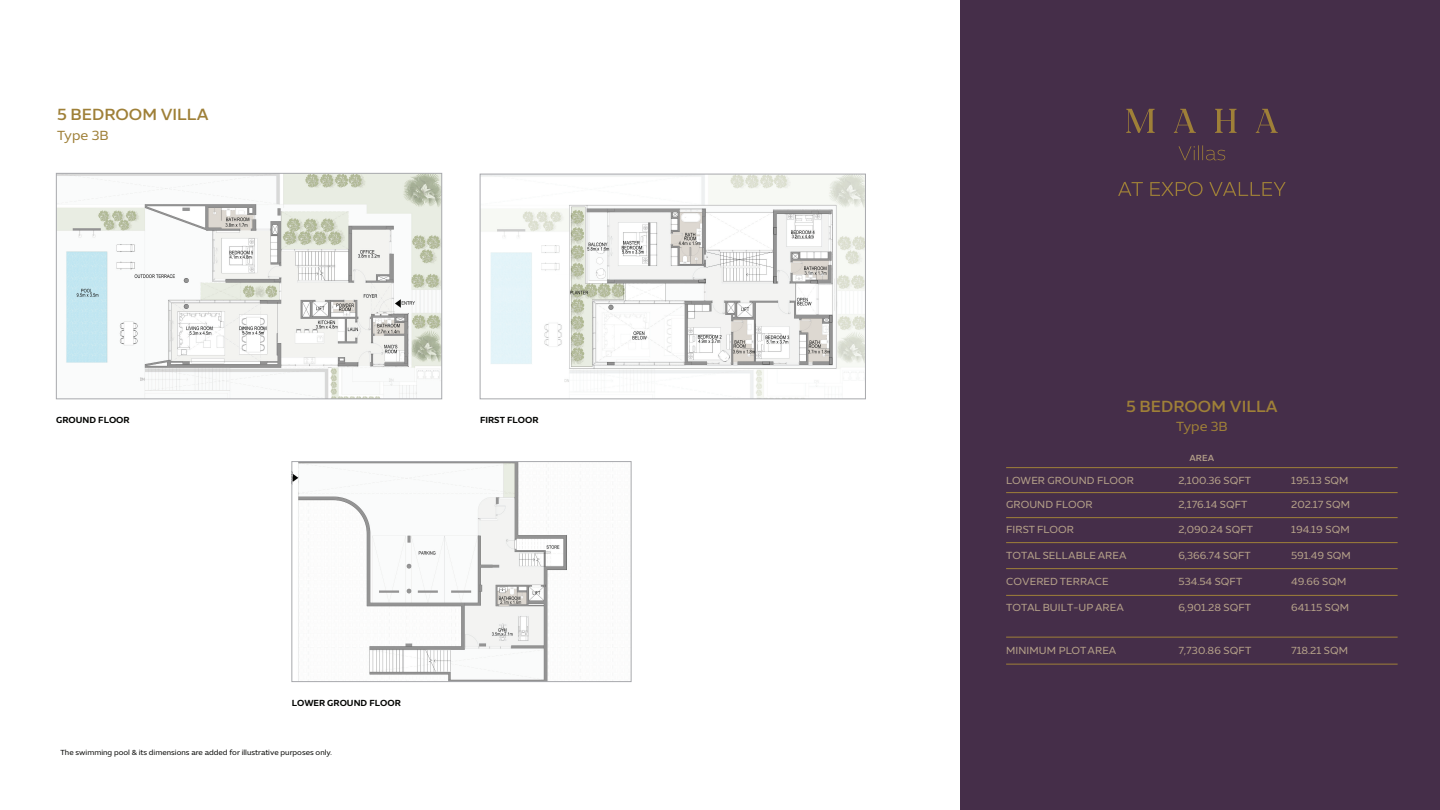
<style>
.page{position:relative;width:1440px;height:810px;background:#fff}
.page>*{position:absolute;margin:0;border:0;box-sizing:border-box;transform-origin:0 0}
.t1{font:500 16.5px "Expo Sans Std";color:#9f8038}
.t2{font:13.5px "Expo Sans Std";letter-spacing:-.005em;color:#9f8038}
.t3{font:10.5px "Expo Sans Std";letter-spacing:.01em;color:#b5a189}
.t4{font:600 9px "Expo Arabic";color:#040503}
.t5{font:500 9px "Expo Sans Std";color:#b5a189}
.t6{font:7.5px "Expo Sans Std";color:#040503}
</style>
<div class="page">
<div style="left:960px;top:0;width:480px;height:810px;background:#452e49"></div>
<svg style="left:1118px;top:182px;width:25px;height:14px"></svg>
<svg style="left:1150px;top:182px;width:53px;height:14px"></svg>
<svg style="left:1209px;top:182px;width:77px;height:14px"></svg>
<svg style="left:1179px;top:145px;width:46px;height:15px"></svg>
<svg style="left:1126px;top:109px;width:29px;height:24px"></svg>
<svg style="left:1174px;top:109px;width:22px;height:24px"></svg>
<svg style="left:1215px;top:109px;width:22px;height:24px"></svg>
<svg style="left:1255px;top:109px;width:23px;height:24px"></svg>
<img style="left:58px;top:175px;width:382px;height:222px">
<div style="left:56px;top:173px;width:386px;height:226px;border:1px solid #a8a9ad"></div>
<img style="left:482px;top:176px;width:382px;height:221px">
<div style="left:480px;top:174px;width:386px;height:225px;border:1px solid #a8a9ad"></div>
<img style="left:294px;top:463px;width:273px;height:217px">
<div style="left:292px;top:461px;width:339px;height:221px;border:1px solid #a8a9ad"></div>
<hr style="left:1006px;top:492px;width:392px;height:1px;background:#9f8038">
<hr style="left:1006px;top:467px;width:392px;height:1px;background:#9f8038">
<hr style="left:1006px;top:517px;width:392px;height:1px;background:#9f8038">
<hr style="left:1006px;top:542px;width:392px;height:1px;background:#9f8038">
<hr style="left:1006px;top:595px;width:392px;height:1px;background:#9f8038">
<hr style="left:1006px;top:568px;width:392px;height:1px;background:#9f8038">
<hr style="left:1006px;top:664px;width:392px;height:1px;background:#9f8038">
<hr style="left:1006px;top:637px;width:392px;height:1px;background:#9f8038">
<h1 class="t1" style="left:57px;top:105px;width:153px">5 BEDROOM VILLA</h1>
<p class="t2" style="left:57px;top:127px;width:53px">Type 3B</p>
<p class="t4" style="left:56px;top:415px;width:75px">GROUND FLOOR</p>
<p class="t4" style="left:480px;top:415px;width:60px">FIRST FLOOR</p>
<p class="t4" style="left:292px;top:698px;width:111px">LOWER GROUND FLOOR</p>
<p class="t6" style="left:60px;top:748px;width:273px">The swimming pool &amp; its dimensions are added for illustrative purposes only.</p>
<h1 class="t1" style="left:1126px;top:396px;width:153px">5 BEDROOM VILLA</h1>
<p class="t2" style="left:1176px;top:419px;width:53px">Type 3B</p>
<p class="t5" style="left:1189px;top:452px;width:26px">AREA</p>
<p class="t3" style="left:1006px;top:474px;width:129px">LOWER GROUND FLOOR</p>
<p class="t3" style="left:1179px;top:474px;width:74px">2,100.36 SQFT</p>
<p class="t3" style="left:1291px;top:474px;width:59px">195.13 SQM</p>
<p class="t3" style="left:1006px;top:499px;width:88px">GROUND FLOOR</p>
<p class="t3" style="left:1179px;top:499px;width:70px">2,176.14 SQFT</p>
<p class="t3" style="left:1291px;top:499px;width:61px">202.17 SQM</p>
<p class="t3" style="left:1006px;top:523px;width:69px">FIRST FLOOR</p>
<p class="t3" style="left:1179px;top:523px;width:76px">2,090.24 SQFT</p>
<p class="t3" style="left:1291px;top:523px;width:60px">194.19 SQM</p>
<p class="t3" style="left:1006px;top:549px;width:122px">TOTAL SELLABLE AREA</p>
<p class="t3" style="left:1179px;top:549px;width:74px">6,366.74 SQFT</p>
<p class="t3" style="left:1291px;top:549px;width:61px">591.49 SQM</p>
<p class="t3" style="left:1006px;top:575px;width:104px">COVERED TERRACE</p>
<p class="t3" style="left:1179px;top:575px;width:65px">534.54 SQFT</p>
<p class="t3" style="left:1291px;top:575px;width:57px">49.66 SQM</p>
<p class="t3" style="left:1006px;top:601px;width:119px">TOTAL BUILT-UP AREA</p>
<p class="t3" style="left:1179px;top:601px;width:74px">6,901.28 SQFT</p>
<p class="t3" style="left:1291px;top:601px;width:60px">641.15 SQM</p>
<p class="t3" style="left:1006px;top:644px;width:112px">MINIMUM PLOT AREA</p>
<p class="t3" style="left:1179px;top:644px;width:74px">7,730.86 SQFT</p>
<p class="t3" style="left:1291px;top:644px;width:59px">718.21 SQM</p>
</div>
